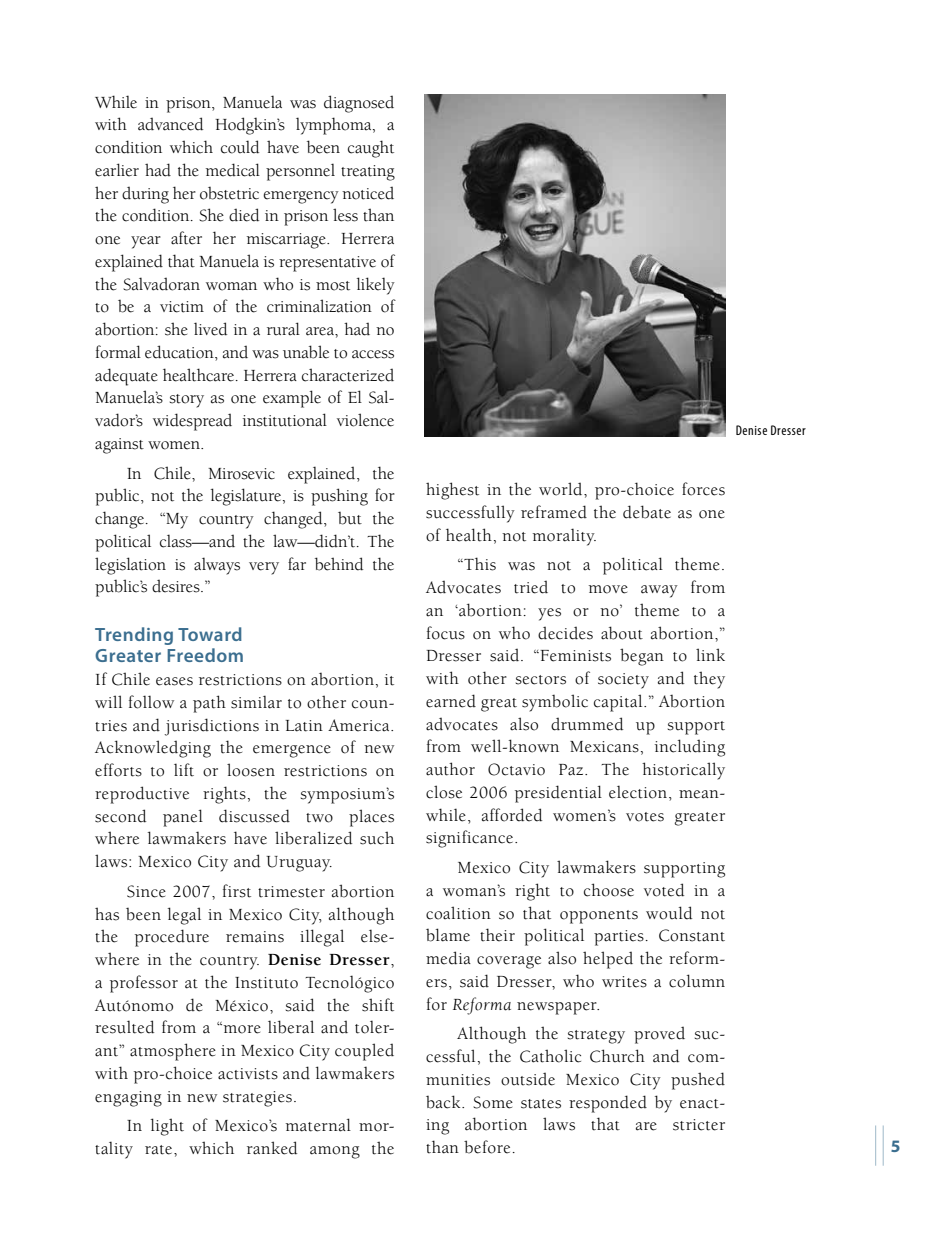
<style>
.page{position:relative;width:945px;height:1260px;background:#fff}
.page>*{position:absolute;margin:0;border:0;box-sizing:border-box;transform-origin:0 0}
.t1{font:600 19.25px/21px "Myriad Pro";letter-spacing:.03em;color:#3b6e8f}
.t2{font:17.5px/22.8px "Berkeley";letter-spacing:.03em;color:#000;text-align:justify}
.t3{font:700 17.5px "Myriad Pro";color:#3b6e8f}
.t4{font:condensed 14px "Myriad Pro";letter-spacing:.045em;color:#000}
.s1{font-weight:700}
.s2{font-style:italic}
</style>
<div class="page">
<hr style="left:875px;top:1125px;width:1px;height:41px;background:#b0c5d2">
<hr style="left:883px;top:1125px;width:1px;height:41px;background:#b0c5d2">
<img style="left:424px;top:94px;width:301px;height:342px">
<p class="t2" style="left:95px;top:91px;width:301px">While in prison, Manuela was diagnosed with advanced Hodgkin’s lymphoma, a condition which could have been caught earlier had the medical personnel treating her during her obstetric emergency noticed the condition. She died in prison less than one year after her miscarriage. Herrera explained that Manuela is representative of the Salvadoran woman who is most likely to be a victim of the criminalization of abortion: she lived in a rural area, had no formal education, and was unable to access adequate healthcare. Herrera characterized Manuela’s story as one example of El Sal&shy;vador’s widespread institutional violence against women.</p>
<p class="t2" style="left:95px;top:462px;width:301px;text-indent:32px">In Chile, Mirosevic explained, the public, not the legislature, is pushing for change. “My country changed, but the political class—and the law—didn’t. The legislation is always very far behind the public’s desires.”</p>
<p class="t1" style="left:95px;top:624px;width:150px">Trending Toward<br>Greater Freedom</p>
<p class="t2" style="left:95px;top:669px;width:301px">If Chile eases restrictions on abortion, it will follow a path similar to other coun&shy;tries and jurisdictions in Latin America.<br>Acknowledging the emergence of new efforts to lift or loosen restrictions on reproductive rights, the symposium’s second panel discussed two places where lawmakers have liberalized such laws: Mexico City and Uruguay.</p>
<p class="t2" style="left:95px;top:880px;width:301px;text-indent:32px">Since 2007, first trimester abortion has been legal in Mexico City, although the procedure remains illegal else&shy;where in the country. <span class="s1">Denise Dresser</span>, a professor at the Instituto Tecnológico Autónomo de México, said the shift resulted from a “more liberal and toler&shy;ant” atmosphere in Mexico City coupled with pro-choice activists and lawmakers engaging in new strategies.</p>
<p class="t2" style="left:95px;top:1115px;width:301px;text-align:right">In light of Mexico’s maternal mor&shy;tality rate, which ranked among the</p>
<p class="t4" style="left:736px;top:422px;width:71px">Denise Dresser</p>
<p class="t2" style="left:426px;top:479px;width:301px">highest in the world, pro-choice forces successfully reframed the debate as one of health, not morality.</p>
<p class="t2" style="left:426px;top:554px;width:301px;text-indent:32px">“This was not a political theme.<br>Advocates tried to move away from an ‘abortion: yes or no’ theme to a focus on who decides about abortion,” Dresser said. “Feminists began to link with other sectors of society and they earned great symbolic capital.” Abortion advocates also drummed up support from well-known Mexicans, including author Octavio Paz. The historically close 2006 presidential election, mean&shy;while, afforded women’s votes greater significance.</p>
<p class="t2" style="left:426px;top:857px;width:301px;text-indent:32px">Mexico City lawmakers supporting a woman’s right to choose voted in a coalition so that opponents would not blame their political parties. Constant media coverage also helped the reform&shy;ers, said Dresser, who writes a column for <span class="s2">Reforma</span> newspaper.</p>
<p class="t2" style="left:426px;top:1023px;width:301px;text-indent:32px">Although the strategy proved suc&shy;cessful, the Catholic Church and com&shy;munities outside Mexico City pushed back. Some states responded by enact&shy;ing abortion laws that are stricter than before.</p>
<p class="t3" style="left:891px;top:1135px;width:11px">5</p>
</div>
